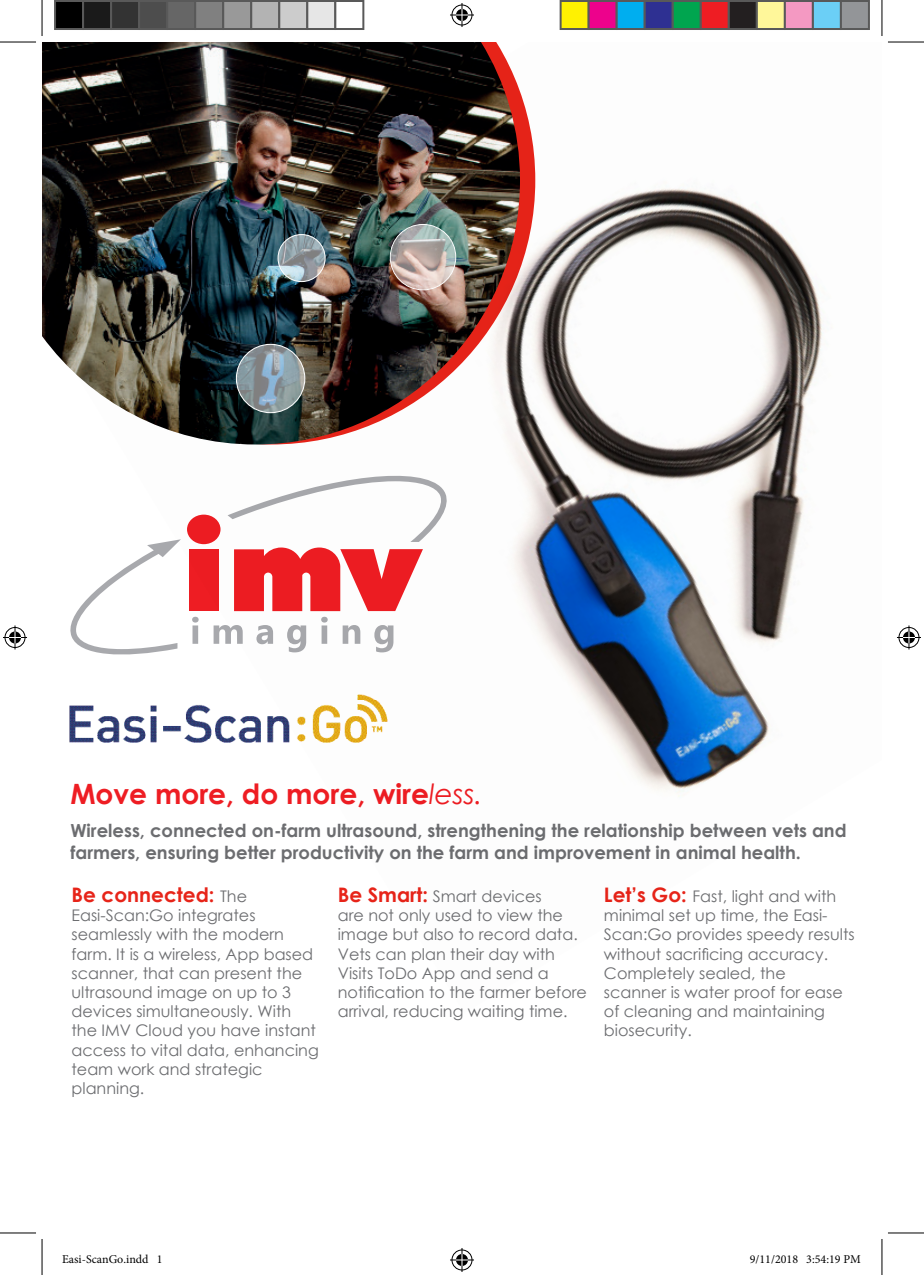
<style>
.page{position:relative;width:924px;height:1275px;background:#fff}
.page>*{position:absolute;margin:0;border:0;box-sizing:border-box;transform-origin:0 0}
.t1{font:700 28px "Century Gothic";color:#ee1d23}
.t2{font:700 20px "Century Gothic";color:#e72419}
.t3{font:700 18px/21.6px "Century Gothic";color:#6c6d70}
.t4{font:16px/19.2px "Century Gothic";color:#6c6d70}
.t5{font:12px "Minion Pro";color:#000}
.s1{font-weight:400;font-style:italic}
.s2{font-weight:400;font-size:16px;color:#6c6d70}
.s3{font-weight:700;font-size:20px;color:#e72419}
</style>
<div class="page">
<img style="left:51px;top:42px;width:772px;height:755px">
<hr style="left:0;top:42px;width:36px;height:1px;background:#000">
<hr style="left:887px;top:42px;width:36px;height:1px;background:#000">
<hr style="left:0;top:1232px;width:36px;height:1px;background:#000">
<hr style="left:887px;top:1232px;width:36px;height:1px;background:#000">
<hr style="left:42px;top:0;width:1px;height:36px;background:#000">
<hr style="left:42px;top:1239px;width:1px;height:36px;background:#000">
<hr style="left:881px;top:0;width:1px;height:36px;background:#000">
<hr style="left:881px;top:1239px;width:1px;height:36px;background:#000">
<svg style="left:450px;top:3px;width:24px;height:24px"></svg>
<svg style="left:450px;top:1248px;width:24px;height:24px"></svg>
<svg style="left:3px;top:625px;width:24px;height:24px"></svg>
<svg style="left:897px;top:625px;width:23px;height:24px"></svg>
<div style="left:55px;top:1px;width:28px;height:28px;background:#000"></div>
<div style="left:54px;top:0;width:30px;height:30px;border:2px solid #595959"></div>
<div style="left:83px;top:1px;width:28px;height:28px;background:#1a1a1a"></div>
<div style="left:82px;top:0;width:30px;height:30px;border:2px solid #595959"></div>
<div style="left:111px;top:1px;width:28px;height:28px;background:#333"></div>
<div style="left:110px;top:0;width:30px;height:30px;border:2px solid #595959"></div>
<div style="left:139px;top:1px;width:28px;height:28px;background:#4d4d4d"></div>
<div style="left:138px;top:0;width:30px;height:30px;border:2px solid #595959"></div>
<div style="left:167px;top:1px;width:28px;height:28px;background:#666"></div>
<div style="left:166px;top:0;width:30px;height:30px;border:2px solid #595959"></div>
<div style="left:195px;top:1px;width:28px;height:28px;background:#808080"></div>
<div style="left:194px;top:0;width:30px;height:30px;border:2px solid #595959"></div>
<div style="left:223px;top:1px;width:28px;height:28px;background:#999"></div>
<div style="left:222px;top:0;width:30px;height:30px;border:2px solid #595959"></div>
<div style="left:251px;top:1px;width:28px;height:28px;background:#b3b3b3"></div>
<div style="left:250px;top:0;width:30px;height:30px;border:2px solid #595959"></div>
<div style="left:279px;top:1px;width:28px;height:28px;background:#ccc"></div>
<div style="left:278px;top:0;width:30px;height:30px;border:2px solid #595959"></div>
<div style="left:307px;top:1px;width:28px;height:28px;background:#e6e6e6"></div>
<div style="left:306px;top:0;width:30px;height:30px;border:2px solid #595959"></div>
<div style="left:334px;top:0;width:30px;height:30px;border:2px solid #595959"></div>
<div style="left:560px;top:1px;width:28px;height:28px;background:#fff101"></div>
<div style="left:559px;top:0;width:30px;height:30px;border:2px solid #595959"></div>
<div style="left:588px;top:1px;width:28px;height:28px;background:#ed028c"></div>
<div style="left:587px;top:0;width:30px;height:30px;border:2px solid #595959"></div>
<div style="left:616px;top:1px;width:28px;height:28px;background:#00aeef"></div>
<div style="left:615px;top:0;width:30px;height:30px;border:2px solid #595959"></div>
<div style="left:644px;top:1px;width:28px;height:28px;background:#2e3092"></div>
<div style="left:643px;top:0;width:30px;height:30px;border:2px solid #595959"></div>
<div style="left:672px;top:1px;width:28px;height:28px;background:#00a54f"></div>
<div style="left:671px;top:0;width:30px;height:30px;border:2px solid #595959"></div>
<div style="left:700px;top:1px;width:28px;height:28px;background:#ee1d23"></div>
<div style="left:699px;top:0;width:30px;height:30px;border:2px solid #595959"></div>
<div style="left:728px;top:1px;width:28px;height:28px;background:#231f20"></div>
<div style="left:727px;top:0;width:30px;height:30px;border:2px solid #595959"></div>
<div style="left:756px;top:1px;width:28px;height:28px;background:#fff79a"></div>
<div style="left:755px;top:0;width:30px;height:30px;border:2px solid #595959"></div>
<div style="left:784px;top:1px;width:28px;height:28px;background:#f499c2"></div>
<div style="left:783px;top:0;width:30px;height:30px;border:2px solid #595959"></div>
<div style="left:812px;top:1px;width:28px;height:28px;background:#6bcff6"></div>
<div style="left:811px;top:0;width:30px;height:30px;border:2px solid #595959"></div>
<div style="left:840px;top:1px;width:28px;height:28px;background:#939598"></div>
<div style="left:839px;top:0;width:30px;height:30px;border:2px solid #595959"></div>
<p class="t1" style="left:70px;top:772px;width:413px">Move more, do more, wire<span class="s1">less.</span></p>
<p class="t3" style="left:70px;top:819px;width:777px">Wireless, connected on-farm ultrasound, strengthening the relationship between vets and farmers, ensuring better productivity on the farm and improvement in animal health.</p>
<p class="t2" style="left:71px;top:879px;width:177px">Be connected: <span class="s2">The</span></p>
<p class="t4" style="left:71px;top:905px;width:249px">Easi-Scan:Go integrates seamlessly with the modern farm. It is a wireless, App based scanner, that can present the ultrasound image on up to 3 devices simultaneously. With the IMV Cloud you have instant access to vital data, enhancing team work and strategic planning.</p>
<p class="t4" style="left:337px;top:886px;width:251px"><span class="s3">Be Smart:</span> Smart devices<br>are not only used to view the image but also to record data.<br>Vets can plan their day with<br>Visits ToDo App and send a notification to the farmer before arrival, reducing waiting time.</p>
<p class="t4" style="left:603px;top:886px;width:252px"><span class="s3">Let’s Go:</span> Fast, light and with minimal set up time, the Easi-<br>Scan:Go provides speedy results without sacrificing accuracy.<br>Completely sealed, the<br>scanner is water proof for ease of cleaning and maintaining biosecurity.</p>
<p class="t5" style="left:62px;top:1251px;width:102px">Easi-ScanGo.indd 1</p>
<p class="t5" style="left:749px;top:1251px;width:112px">9/11/2018 3:54:19 PM</p>
</div>
